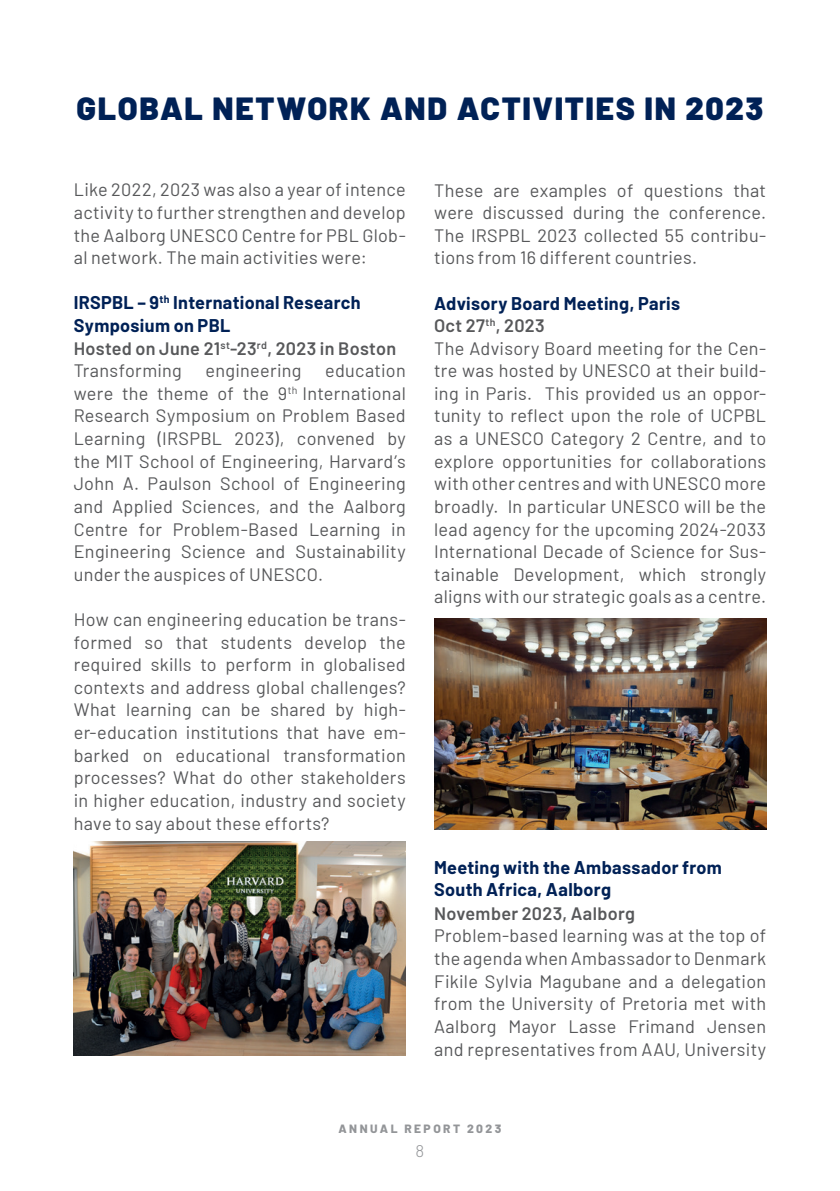
<style>
.page{position:relative;width:840px;height:1191px;background:#fff}
.page>*{position:absolute;margin:0;border:0;box-sizing:border-box;transform-origin:0 0}
.t1{font:900 32px "Barlow";letter-spacing:.05em;color:#002156}
.t2{font:18px/22.6px "Barlow";letter-spacing:.015em;color:#57585a;text-align:justify}
.t3{font:700 18px/22.6px "Barlow";letter-spacing:.015em;color:#002156}
.t4{font:600 18px "Barlow";letter-spacing:.015em;color:#57585a}
.t5{font:300 17px "Barlow";color:#939598}
.t6{font:800 12px "Barlow";letter-spacing:.205em;color:#939598}
.s1{font-weight:600;color:#57585a}
.s2{font-weight:400;color:#57585a}
.s3{font-weight:700;color:#002156}
.s4{font-weight:600}
</style>
<div class="page">
<img style="left:74px;top:841px;width:331px;height:214px">
<img style="left:434px;top:619px;width:331px;height:210px">
<h1 class="t1" style="left:77px;top:84px;width:687px">GLOBAL NETWORK AND ACTIVITIES IN 2023</h1>
<p class="t2" style="left:74px;top:177px;width:333px">Like 2022, 2023 was also a year of intence activity to further strengthen and develop the Aalborg UNESCO Centre for PBL Glob&shy;al network. The main activities were:</p>
<p class="t3" style="left:74px;top:290px;width:324px">IRSPBL – 9<sup>th</sup> International Research<br>Symposium on PBL<br><span class="s1">Hosted on June 21</span><sup>st</sup><span class="s1">-23</span><sup>rd</sup><span class="s1">, 2023 in Boston<br></span><span class="s2">Transforming</span></p>
<p class="t2" style="left:74px;top:358px;width:333px;text-indent:251px">education were the theme of the 9<sup>th</sup> International Research Symposium on Problem Based Learning (IRSPBL 2023), convened by the MIT School of Engineering, Harvard’s John A. Paulson School of Engineering and Applied Sciences, and the Aalborg Centre for Problem-Based Learning in Engineering Science and Sustainability under the auspices of UNESCO.</p>
<p class="t2" style="left:74px;top:607px;width:333px">How can engineering education be trans&shy;formed so that students develop the required skills to perform in globalised contexts and address global challenges?<br>What learning can be shared by high&shy;er-education institutions that have em&shy;barked on educational transformation processes? What do other stakeholders in higher education, industry and society have to say about these efforts?</p>
<p class="t2" style="left:205px;top:358px;width:97px">engineering</p>
<p class="t2" style="left:434px;top:177px;width:333px">These are examples of questions that were discussed during the conference.<br>The IRSPBL 2023 collected 55 contribu&shy;tions from 16 different countries.</p>
<p class="t2" style="left:434px;top:290px;width:333px;text-align:left"><span class="s3">Advisory Board Meeting, Paris<br></span><span class="s4">Oct 27</span><sup>th</sup><span class="s4">, 2023<br></span>The Advisory Board meeting for the Cen&shy;tre was hosted by UNESCO at their build&shy;ing in Paris. This provided us an oppor&shy;tunity to reflect upon the role of UCPBL as a UNESCO Category 2 Centre, and to explore opportunities for collaborations with other centres and with UNESCO more broadly. In particular UNESCO will be the lead agency for the upcoming 2024-2033<br>International Decade of Science for Sus&shy;tainable Development, which strongly aligns with our strategic goals as a centre.</p>
<p class="t3" style="left:434px;top:854px;width:289px">Meeting with the Ambassador from<br>South Africa, Aalborg</p>
<p class="t4" style="left:434px;top:900px;width:202px">November 2023, Aalborg</p>
<p class="t2" style="left:434px;top:923px;width:333px">Problem-based learning was at the top of the agenda when Ambassador to Denmark Fikile Sylvia Magubane and a delegation from the University of Pretoria met with Aalborg Mayor Lasse Frimand Jensen and representatives from AAU, University</p>
<p class="t6" style="left:338px;top:1119px;width:164px">ANNUAL REPORT 2023</p>
<p class="t5" style="left:415px;top:1138px;width:10px">8</p>
</div>
